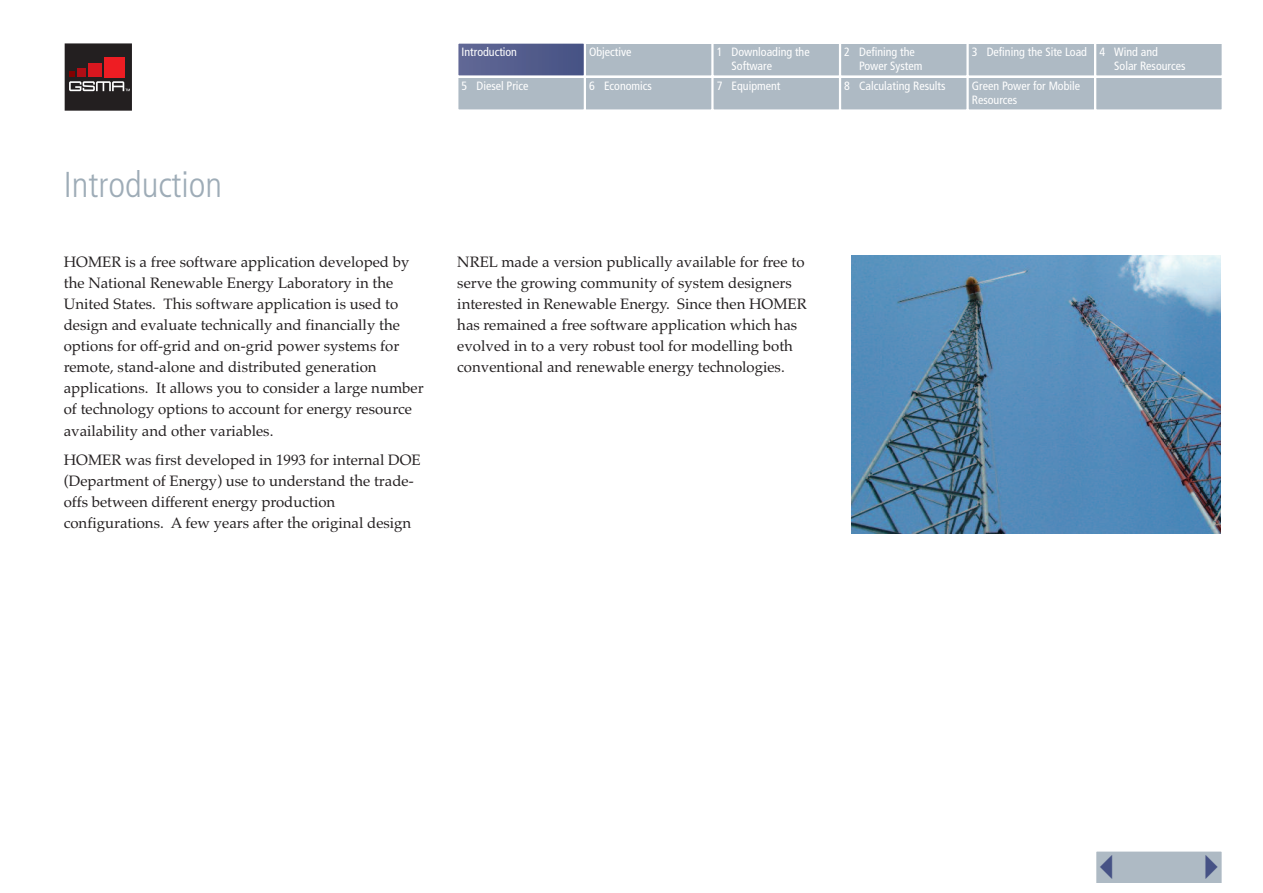
<style>
.page{position:relative;width:1263px;height:893px;background:#fff}
.page>*{position:absolute;margin:0;border:0;box-sizing:border-box;transform-origin:0 0}
.t1{font:300 condensed 36px "Frutiger";color:#9eacb7}
.t2{font:15px/21px "Palatino";color:#231f20}
.t3{font:condensed 12px/13.5px "Frutiger";color:#fff}
</style>
<div class="page">
<div style="left:1096px;top:852px;width:125px;height:31px;background:#aebac4"></div>
<div style="left:1095px;top:850px;width:128px;height:34px;border:1px solid #fff"></div>
<div style="left:458px;top:44px;width:126px;height:31px;background:linear-gradient(to right,#626896,#465284)"></div>
<div style="left:457px;top:43px;width:128px;height:34px;border:1px solid #fff"></div>
<div style="left:586px;top:44px;width:125px;height:31px;background:#aebac4"></div>
<div style="left:585px;top:43px;width:127px;height:34px;border:1px solid #fff"></div>
<div style="left:714px;top:44px;width:125px;height:31px;background:#aebac4"></div>
<div style="left:712px;top:43px;width:128px;height:34px;border:1px solid #fff"></div>
<div style="left:841px;top:44px;width:125px;height:31px;background:#aebac4"></div>
<div style="left:840px;top:43px;width:127px;height:34px;border:1px solid #fff"></div>
<div style="left:969px;top:44px;width:125px;height:31px;background:#aebac4"></div>
<div style="left:967px;top:43px;width:128px;height:34px;border:1px solid #fff"></div>
<div style="left:1096px;top:44px;width:125px;height:31px;background:#aebac4"></div>
<div style="left:1095px;top:43px;width:128px;height:34px;border:1px solid #fff"></div>
<div style="left:458px;top:78px;width:126px;height:31px;background:#aebac4"></div>
<div style="left:457px;top:77px;width:128px;height:34px;border:1px solid #fff"></div>
<div style="left:586px;top:78px;width:125px;height:31px;background:#aebac4"></div>
<div style="left:585px;top:77px;width:127px;height:34px;border:1px solid #fff"></div>
<div style="left:714px;top:78px;width:125px;height:31px;background:#aebac4"></div>
<div style="left:712px;top:77px;width:128px;height:34px;border:1px solid #fff"></div>
<div style="left:841px;top:78px;width:125px;height:31px;background:#aebac4"></div>
<div style="left:840px;top:77px;width:127px;height:34px;border:1px solid #fff"></div>
<div style="left:969px;top:78px;width:125px;height:31px;background:#aebac4"></div>
<div style="left:967px;top:77px;width:128px;height:34px;border:1px solid #fff"></div>
<div style="left:1096px;top:78px;width:125px;height:31px;background:#aebac4"></div>
<div style="left:1095px;top:77px;width:128px;height:34px;border:1px solid #fff"></div>
<svg style="left:64px;top:43px;width:1px;height:68px"></svg>
<div style="left:65px;top:43px;width:67px;height:68px;background:#231f20"></div>
<div style="left:77px;top:68px;width:9px;height:9px;background:#b00d15"></div>
<div style="left:88px;top:64px;width:14px;height:13px;background:#d8171f"></div>
<div style="left:104px;top:57px;width:20px;height:20px;background:#ee1d23"></div>
<svg style="left:69px;top:71px;width:61px;height:20px"></svg>
<img style="left:852px;top:255px;width:368px;height:278px">
<h1 class="t1" style="left:64px;top:170px;width:160px">Introduction</h1>
<p class="t2" style="left:64px;top:252px;width:361px">HOMER is a free software application developed by the National Renewable Energy Laboratory in the United States. This software application is used to design and evaluate technically and financially the options for off-grid and on-grid power systems for remote, stand-alone and distributed generation applications. It allows you to consider a large number of technology options to account for energy resource availability and other variables.</p>
<p class="t2" style="left:64px;top:449px;width:358px">HOMER was first developed in 1993 for internal DOE (Department of Energy) use to understand the trade&shy;offs between different energy production configurations. A few years after the original design</p>
<p class="t3" style="left:462px;top:46px;width:57px">Introduction</p>
<p class="t3" style="left:462px;top:80px;width:69px">5 Diesel Price</p>
<p class="t3" style="left:589px;top:46px;width:44px">Objective</p>
<p class="t3" style="left:589px;top:80px;width:64px">6 Economics</p>
<p class="t3" style="left:732px;top:46px;width:80px;line-height:14.4px;text-indent:-15px">1 Downloading the<br>Software</p>
<p class="t3" style="left:717px;top:80px;width:65px">7 Equipment</p>
<p class="t2" style="left:457px;top:252px;width:351px">NREL made a version publically available for free to serve the growing community of system designers interested in Renewable Energy. Since then HOMER has remained a free software application which has evolved in to a very robust tool for modelling both conventional and renewable energy technologies.</p>
<p class="t3" style="left:859px;top:46px;width:65px;text-indent:-15px">2 Defining the<br>Power System</p>
<p class="t3" style="left:844px;top:80px;width:103px">8 Calculating Results</p>
<p class="t3" style="left:972px;top:46px;width:117px">3 Defining the Site Load</p>
<p class="t3" style="left:972px;top:80px;width:110px">Green Power for Mobile<br>Resources</p>
<p class="t3" style="left:1114px;top:46px;width:73px;text-indent:-15px">4 Wind and<br>Solar Resources</p>
</div>
